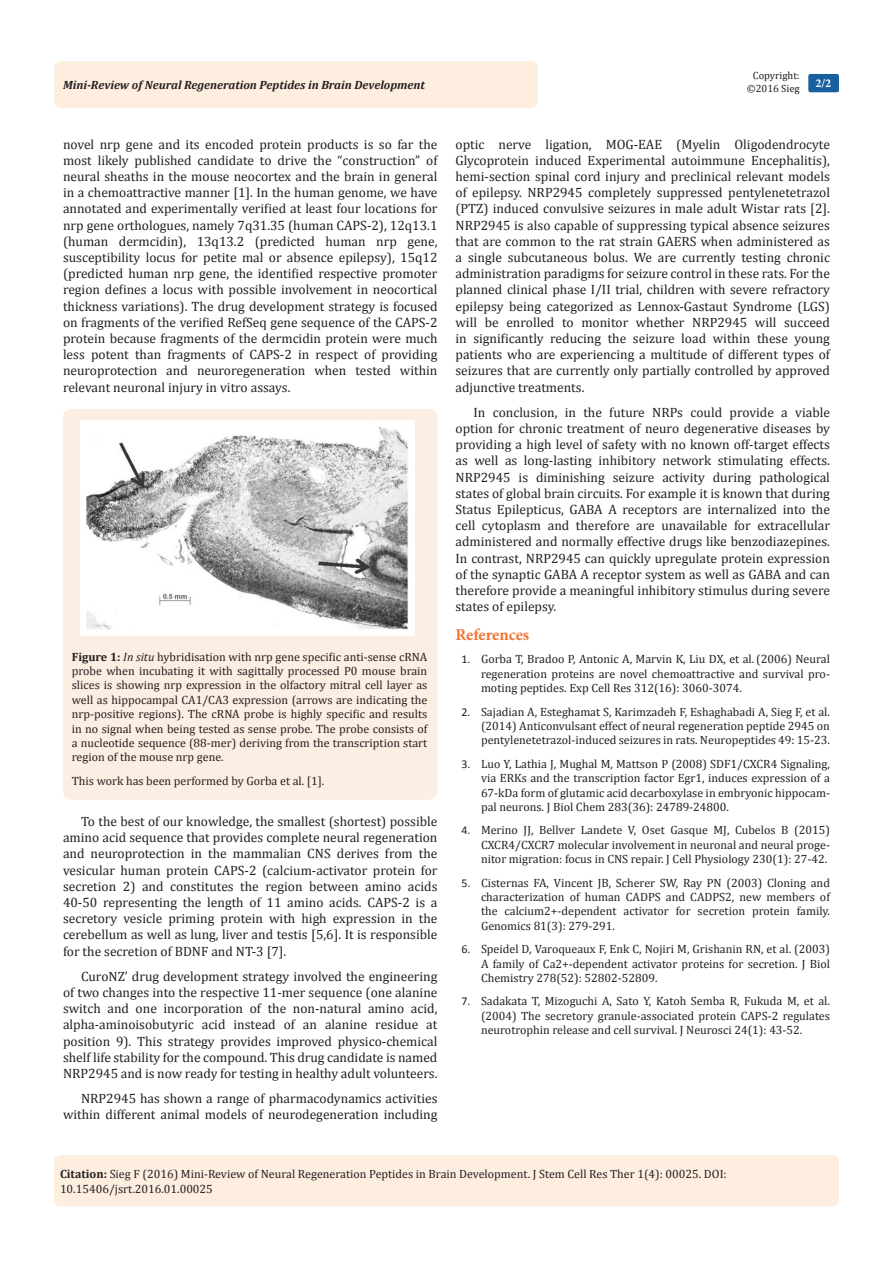
<style>
.page{position:relative;width:893px;height:1263px;background:#fff}
.page>*{position:absolute;margin:0;border:0;box-sizing:border-box;transform-origin:0 0}
.t1{font:700 16.5px "Minion Pro";letter-spacing:-.005em;color:#f37331}
.t2{font:13.5px/16.2px "Cambria";color:#231f20;text-align:justify}
.Citation{font:12px/14.4px "Cambria";color:#231f20;text-align:justify}
.t3{font:italic 700 12px "Cambria";color:#231f20}
.t4{font:700 12px "Minion Pro";color:#fff}
.t5{font:10.5px/12.6px "Cambria";color:#231f20;text-align:center}
.s1{font-weight:700}
.s2{font-style:italic}
.s3{font-family:"Calibri"}
</style>
<div class="page">
<div style="left:54px;top:61px;width:484px;height:47px;background:#feeee0;border-radius:8px"></div>
<div style="left:808px;top:74px;width:31px;height:18px;background:#18609d;border-radius:2px"></div>
<div style="left:54px;top:1155px;width:785px;height:51px;background:#feeee0;border-radius:7px"></div>
<div style="left:63px;top:409px;width:375px;height:391px;background:#fdeee3;border-radius:9px"></div>
<img style="left:81px;top:420px;width:333px;height:216px">
<p class="t5" style="left:747px;top:69px;width:54px">Copyright: ©2016 Sieg</p>
<p class="t3" style="left:63px;top:77px;width:363px">Mini-Review of Neural Regeneration Peptides in Brain Development</p>
<p class="t4" style="left:815px;top:75px;width:17px">2/2</p>
<p class="t2" style="left:63px;top:136px;width:376px">novel nrp gene and its encoded protein products is so far the most likely published candidate to drive the “construction” of neural sheaths in the mouse neocortex and the brain in general in a chemoattractive manner [1]. In the human genome, we have annotated and experimentally verified at least four locations for nrp gene orthologues, namely 7q31.35 (human CAPS-2), 12q13.1 (human dermcidin), 13q13.2 (predicted human nrp gene, susceptibility locus for petite mal or absence epilepsy), 15q12 (predicted human nrp gene, the identified respective promoter region defines a locus with possible involvement in neocortical thickness variations). The drug development strategy is focused on fragments of the verified RefSeq gene sequence of the CAPS-2 protein because fragments of the dermcidin protein were much less potent than fragments of CAPS-2 in respect of providing neuroprotection and neuroregeneration when tested within relevant neuronal injury in vitro assays.</p>
<p class="Citation" style="left:72px;top:649px;width:357px"><span class="s1">Figure 1:</span> <span class="s2">In situ</span> hybridisation with nrp gene specific anti-sense cRNA probe when incubating it with sagittally processed P0 mouse brain slices is showing nrp expression in the olfactory mitral cell layer as well as hippocampal CA1/CA3 expression (arrows are indicating the nrp-positive regions). The cRNA probe is highly specific and results in no signal when being tested as sense probe. The probe consists of a nucleotide sequence (88-mer) deriving from the transcription start region of the mouse nrp gene.</p>
<p class="Citation" style="left:72px;top:773px;width:254px">This work has been performed by Gorba et al. [1].</p>
<p class="t2" style="left:63px;top:813px;width:376px;text-indent:18px">To the best of our knowledge, the smallest (shortest) possible amino acid sequence that provides complete neural regeneration and neuroprotection in the mammalian CNS derives from the vesicular human protein CAPS-2 (calcium-activator protein for secretion 2) and constitutes the region between amino acids 40-50 representing the length of 11 amino acids. CAPS-2 is a secretory vesicle priming protein with high expression in the cerebellum as well as lung, liver and testis [5,6]. It is responsible for the secretion of BDNF and NT-3 [7].</p>
<p class="t2" style="left:63px;top:968px;width:376px;text-indent:18px">CuroNZ’ drug development strategy involved the engineering of two changes into the respective 11-mer sequence (one alanine switch and one incorporation of the non-natural amino acid, alpha-aminoisobutyric acid instead of an alanine residue at position 9). This strategy provides improved physico-chemical shelf life stability for the compound. This drug candidate is named NRP2945 and is now ready for testing in healthy adult volunteers.</p>
<p class="t2" style="left:63px;top:1090px;width:376px;text-align:right">NRP2945 has shown a range of pharmacodynamics activities within different animal models of neurodegeneration including</p>
<p class="t2" style="left:455px;top:136px;width:376px">optic nerve ligation, MOG-EAE (Myelin Oligodendrocyte Glycoprotein induced Experimental autoimmune Encephalitis), hemi-section spinal cord injury and preclinical relevant models of epilepsy. NRP2945 completely suppressed pentylenetetrazol (PTZ) induced convulsive seizures in male adult Wistar rats [2].<br>NRP2945 is also capable of suppressing typical absence seizures that are common to the rat strain GAERS when administered as a single subcutaneous bolus. We are currently testing chronic administration paradigms for seizure control in these rats. For the planned clinical phase I/II trial, children with severe refractory epilepsy being categorized as Lennox-Gastaut Syndrome (LGS) will be enrolled to monitor whether NRP2945 will succeed in significantly reducing the seizure load within these young patients who are experiencing a multitude of different types of seizures that are currently only partially controlled by approved adjunctive treatments.</p>
<p class="t2" style="left:455px;top:404px;width:376px;text-indent:18px">In conclusion, in the future NRPs could provide a viable option for chronic treatment of neuro degenerative diseases by providing a high level of safety with no known off-target effects as well as long-lasting inhibitory network stimulating effects.<br>NRP2945 is diminishing seizure activity during pathological states of global brain circuits. For example it is known that during Status Epilepticus, GABA A receptors are internalized into the cell cytoplasm and therefore are unavailable for extracellular administered and normally effective drugs like benzodiazepines.<br>In contrast, NRP2945 can quickly upregulate protein expression of the synaptic GABA A receptor system as well as GABA and can therefore provide a meaningful inhibitory stimulus during severe states of epilepsy.</p>
<p class="t1" style="left:455px;top:623px;width:75px">References</p>
<p class="Citation" style="left:481px;top:652px;width:350px;text-indent:-20px"><span class="s3">1.</span> Gorba T, Bradoo P, Antonic A, Marvin K, Liu DX, et al. (2006) Neural regeneration proteins are novel chemoattractive and survival pro&shy;moting peptides. Exp Cell Res 312(16): 3060-3074.</p>
<p class="Citation" style="left:481px;top:704px;width:350px;text-indent:-20px"><span class="s3">2.</span> Sajadian A, Esteghamat S, Karimzadeh F, Eshaghabadi A, Sieg F, et al. (2014) Anticonvulsant effect of neural regeneration peptide 2945 on pentylenetetrazol-induced seizures in rats. Neuropeptides 49: 15-23.</p>
<p class="Citation" style="left:481px;top:756px;width:350px;text-indent:-20px"><span class="s3">3.</span> Luo Y, Lathia J, Mughal M, Mattson P (2008) SDF1/CXCR4 Signaling, via ERKs and the transcription factor Egr1, induces expression of a 67-kDa form of glutamic acid decarboxylase in embryonic hippocam&shy;pal neurons. J Biol Chem 283(36): 24789-24800.</p>
<p class="Citation" style="left:481px;top:823px;width:350px;text-indent:-20px"><span class="s3">4.</span> Merino JJ, Bellver Landete V, Oset Gasque MJ, Cubelos B (2015)<br>CXCR4/CXCR7 molecular involvement in neuronal and neural proge&shy;nitor migration: focus in CNS repair. J Cell Physiology 230(1): 27-42.</p>
<p class="Citation" style="left:481px;top:875px;width:350px;text-indent:-20px"><span class="s3">5.</span> Cisternas FA, Vincent JB, Scherer SW, Ray PN (2003) Cloning and characterization of human CADPS and CADPS2, new members of the calcium2+-dependent activator for secretion protein family.<br>Genomics 81(3): 279-291.</p>
<p class="Citation" style="left:481px;top:942px;width:350px;text-indent:-20px"><span class="s3">6.</span> Speidel D, Varoqueaux F, Enk C, Nojiri M, Grishanin RN, et al. (2003)<br>A family of Ca2+-dependent activator proteins for secretion. J Biol Chemistry 278(52): 52802-52809.</p>
<p class="Citation" style="left:481px;top:994px;width:350px;text-indent:-20px"><span class="s3">7.</span> Sadakata T, Mizoguchi A, Sato Y, Katoh Semba R, Fukuda M, et al. (2004) The secretory granule-associated protein CAPS-2 regulates neurotrophin release and cell survival. J Neurosci 24(1): 43-52.</p>
<p class="Citation" style="left:60px;top:1167px;width:668px"><span class="s1">Citation:</span> Sieg F (2016) Mini-Review of Neural Regeneration Peptides in Brain Development. J Stem Cell Res Ther 1(4): 00025. DOI:</p>
<p class="Citation" style="left:60px;top:1181px;width:154px">10.15406/jsrt.2016.01.00025</p>
</div>
